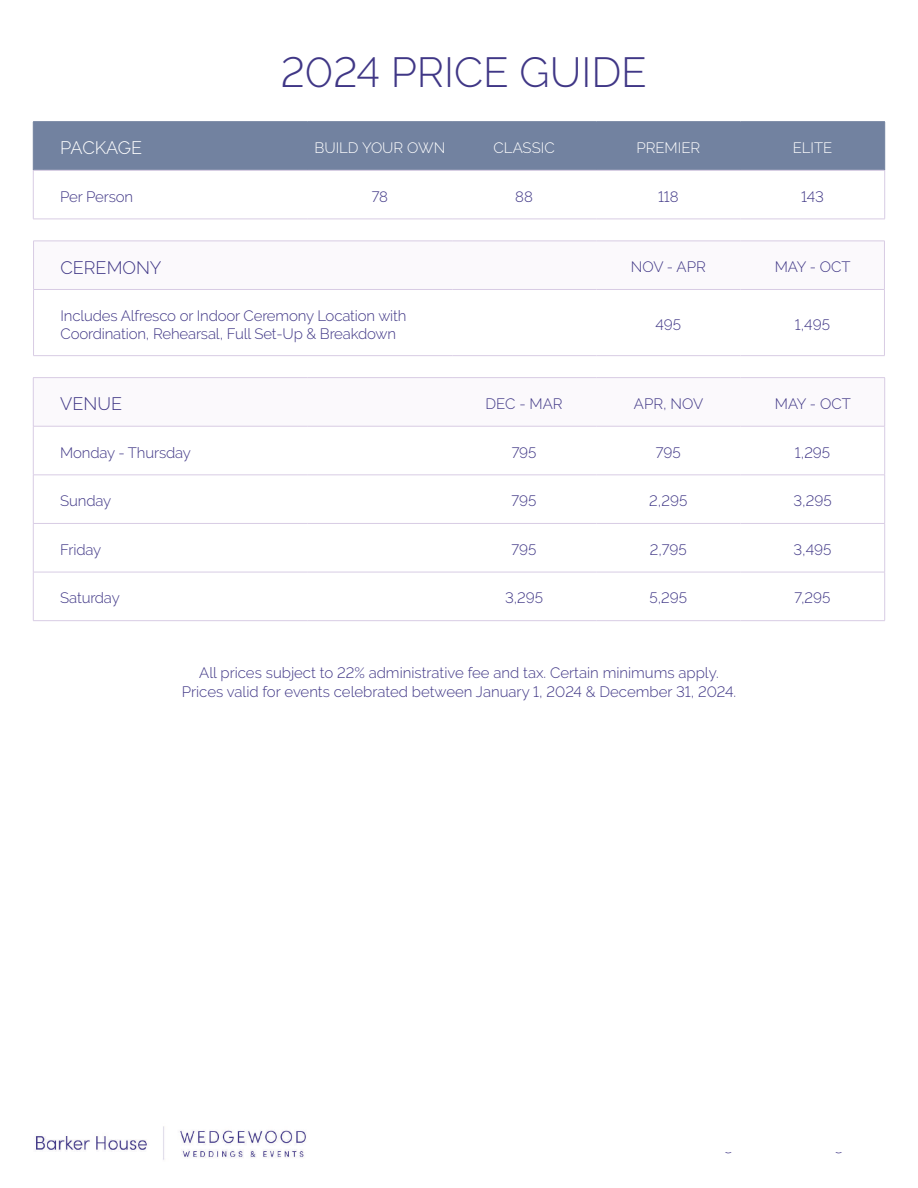
<style>
.page{position:relative;width:918px;height:1188px;background:#fff}
.page>*{position:absolute;margin:0;border:0;box-sizing:border-box;transform-origin:0 0}
.t1{font:300 42px "Raleway";color:#403786}
.t2{font:300 18px "Raleway";color:#403786}
.t3{font:300 18px "Raleway";letter-spacing:-.025em;color:#fff}
.t4{font:300 15px/18px "Raleway";letter-spacing:-.005em;color:#403786}
.t5{font:300 15px "Raleway";color:#fff}
</style>
<div class="page">
<div style="left:34px;top:122px;width:850px;height:48px;background:#7282a0"></div>
<hr style="left:33px;top:170px;width:275px;height:1px;background:#d8cce4">
<hr style="left:308px;top:170px;width:144px;height:1px;background:#d8cce4">
<hr style="left:452px;top:170px;width:144px;height:1px;background:#d8cce4">
<hr style="left:596px;top:170px;width:144px;height:1px;background:#d8cce4">
<hr style="left:740px;top:170px;width:145px;height:1px;background:#d8cce4">
<hr style="left:33px;top:170px;width:1px;height:49px;background:#d8cce4">
<hr style="left:884px;top:170px;width:1px;height:49px;background:#d8cce4">
<hr style="left:33px;top:219px;width:275px;height:1px;background:#d8cce4">
<hr style="left:308px;top:219px;width:144px;height:1px;background:#d8cce4">
<hr style="left:452px;top:219px;width:144px;height:1px;background:#d8cce4">
<hr style="left:596px;top:219px;width:144px;height:1px;background:#d8cce4">
<hr style="left:740px;top:219px;width:145px;height:1px;background:#d8cce4">
<hr style="left:33px;top:121px;width:275px;height:1px;background:#7282a0">
<hr style="left:33px;top:122px;width:1px;height:48px;background:#7282a0">
<hr style="left:308px;top:121px;width:144px;height:1px;background:#7282a0">
<hr style="left:452px;top:121px;width:144px;height:1px;background:#7282a0">
<hr style="left:596px;top:121px;width:144px;height:1px;background:#7282a0">
<hr style="left:740px;top:121px;width:145px;height:1px;background:#7282a0">
<hr style="left:884px;top:122px;width:1px;height:48px;background:#7282a0">
<hr style="left:33px;top:289px;width:419px;height:1px;background:#d8cce4">
<hr style="left:452px;top:289px;width:144px;height:1px;background:#d8cce4">
<hr style="left:596px;top:289px;width:144px;height:1px;background:#d8cce4">
<hr style="left:740px;top:289px;width:145px;height:1px;background:#d8cce4">
<hr style="left:33px;top:241px;width:419px;height:1px;background:#d8cce4">
<hr style="left:33px;top:241px;width:1px;height:48px;background:#d8cce4">
<hr style="left:452px;top:241px;width:144px;height:1px;background:#d8cce4">
<hr style="left:596px;top:241px;width:144px;height:1px;background:#d8cce4">
<hr style="left:740px;top:241px;width:145px;height:1px;background:#d8cce4">
<hr style="left:884px;top:241px;width:1px;height:48px;background:#d8cce4">
<hr style="left:33px;top:290px;width:1px;height:65px;background:#d8cce4">
<hr style="left:884px;top:290px;width:1px;height:65px;background:#d8cce4">
<hr style="left:33px;top:355px;width:419px;height:1px;background:#d8cce4">
<hr style="left:452px;top:355px;width:144px;height:1px;background:#d8cce4">
<hr style="left:596px;top:355px;width:144px;height:1px;background:#d8cce4">
<hr style="left:740px;top:355px;width:145px;height:1px;background:#d8cce4">
<svg style="left:34px;top:378px;width:850px;height:48px"></svg>
<hr style="left:33px;top:426px;width:1px;height:49px;background:#d8cce4">
<hr style="left:884px;top:426px;width:1px;height:49px;background:#d8cce4">
<hr style="left:33px;top:475px;width:1px;height:48px;background:#d8cce4">
<hr style="left:884px;top:475px;width:1px;height:48px;background:#d8cce4">
<hr style="left:33px;top:524px;width:1px;height:48px;background:#d8cce4">
<hr style="left:884px;top:524px;width:1px;height:48px;background:#d8cce4">
<hr style="left:33px;top:572px;width:275px;height:1px;background:#d8cce4">
<hr style="left:33px;top:572px;width:1px;height:48px;background:#d8cce4">
<hr style="left:884px;top:572px;width:1px;height:48px;background:#d8cce4">
<hr style="left:33px;top:620px;width:275px;height:1px;background:#d8cce4">
<hr style="left:33px;top:475px;width:275px;height:1px;background:#d8cce4">
<hr style="left:33px;top:523px;width:275px;height:1px;background:#d8cce4">
<hr style="left:308px;top:572px;width:144px;height:1px;background:#d8cce4">
<hr style="left:452px;top:572px;width:144px;height:1px;background:#d8cce4">
<hr style="left:596px;top:572px;width:144px;height:1px;background:#d8cce4">
<hr style="left:740px;top:572px;width:145px;height:1px;background:#d8cce4">
<hr style="left:308px;top:620px;width:144px;height:1px;background:#d8cce4">
<hr style="left:452px;top:620px;width:144px;height:1px;background:#d8cce4">
<hr style="left:596px;top:620px;width:144px;height:1px;background:#d8cce4">
<hr style="left:740px;top:620px;width:145px;height:1px;background:#d8cce4">
<hr style="left:33px;top:377px;width:275px;height:1px;background:#d8cce4">
<hr style="left:33px;top:378px;width:1px;height:48px;background:#d8cce4">
<hr style="left:308px;top:377px;width:144px;height:1px;background:#d8cce4">
<hr style="left:452px;top:377px;width:144px;height:1px;background:#d8cce4">
<hr style="left:596px;top:377px;width:144px;height:1px;background:#d8cce4">
<hr style="left:740px;top:377px;width:145px;height:1px;background:#d8cce4">
<hr style="left:884px;top:378px;width:1px;height:48px;background:#d8cce4">
<hr style="left:33px;top:426px;width:275px;height:1px;background:#d8cce4">
<hr style="left:308px;top:426px;width:144px;height:1px;background:#d8cce4">
<hr style="left:452px;top:426px;width:144px;height:1px;background:#d8cce4">
<hr style="left:596px;top:426px;width:144px;height:1px;background:#d8cce4">
<hr style="left:740px;top:426px;width:145px;height:1px;background:#d8cce4">
<hr style="left:308px;top:475px;width:144px;height:1px;background:#d8cce4">
<hr style="left:452px;top:475px;width:144px;height:1px;background:#d8cce4">
<hr style="left:596px;top:475px;width:144px;height:1px;background:#d8cce4">
<hr style="left:740px;top:475px;width:145px;height:1px;background:#d8cce4">
<hr style="left:308px;top:523px;width:144px;height:1px;background:#d8cce4">
<hr style="left:452px;top:523px;width:144px;height:1px;background:#d8cce4">
<hr style="left:596px;top:523px;width:144px;height:1px;background:#d8cce4">
<hr style="left:740px;top:523px;width:145px;height:1px;background:#d8cce4">
<img style="left:35px;top:1126px;width:271px;height:34px">
<h1 class="t1" style="left:281px;top:47px;width:368px">2024 PRICE GUIDE</h1>
<p class="t3" style="left:60px;top:138px;width:83px">PACKAGE</p>
<p class="t5" style="left:314px;top:139px;width:132px">BUILD YOUR OWN</p>
<p class="t5" style="left:494px;top:139px;width:63px">CLASSIC</p>
<p class="t5" style="left:636px;top:139px;width:65px">PREMIER</p>
<p class="t5" style="left:793px;top:139px;width:41px">ELITE</p>
<p class="t4" style="left:60px;top:187px;width:74px">Per Person</p>
<p class="t4" style="left:372px;top:187px;width:18px">78</p>
<p class="t4" style="left:515px;top:187px;width:19px">88</p>
<p class="t4" style="left:658px;top:187px;width:22px">118</p>
<p class="t4" style="left:801px;top:187px;width:24px">143</p>
<p class="t2" style="left:61px;top:257px;width:103px">CEREMONY</p>
<p class="t4" style="left:631px;top:258px;width:76px">NOV - APR</p>
<p class="t4" style="left:775px;top:258px;width:77px">MAY - OCT</p>
<p class="t4" style="left:61px;top:306px;width:348px">Includes Alfresco or Indoor Ceremony Location with<br>Coordination, Rehearsal, Full Set-Up &amp; Breakdown</p>
<p class="t4" style="left:655px;top:315px;width:27px">495</p>
<p class="t4" style="left:795px;top:315px;width:37px">1,495</p>
<p class="t2" style="left:60px;top:394px;width:63px">VENUE</p>
<p class="t4" style="left:486px;top:395px;width:79px">DEC - MAR</p>
<p class="t4" style="left:634px;top:395px;width:71px">APR, NOV</p>
<p class="t4" style="left:775px;top:395px;width:77px">MAY - OCT</p>
<p class="t4" style="left:60px;top:443px;width:132px">Monday - Thursday</p>
<p class="t4" style="left:512px;top:443px;width:26px">795</p>
<p class="t4" style="left:656px;top:443px;width:26px">795</p>
<p class="t4" style="left:795px;top:443px;width:37px">1,295</p>
<p class="t4" style="left:60px;top:492px;width:52px">Sunday</p>
<p class="t4" style="left:512px;top:492px;width:26px">795</p>
<p class="t4" style="left:649px;top:492px;width:40px">2,295</p>
<p class="t4" style="left:793px;top:492px;width:40px">3,295</p>
<p class="t4" style="left:60px;top:540px;width:42px">Friday</p>
<p class="t4" style="left:512px;top:540px;width:26px">795</p>
<p class="t4" style="left:650px;top:540px;width:39px">2,795</p>
<p class="t4" style="left:794px;top:540px;width:40px">3,495</p>
<p class="t4" style="left:60px;top:589px;width:61px">Saturday</p>
<p class="t4" style="left:505px;top:589px;width:40px">3,295</p>
<p class="t4" style="left:649px;top:589px;width:39px">5,295</p>
<p class="t4" style="left:795px;top:589px;width:37px">7,295</p>
<p class="t4" style="left:182px;top:662px;width:556px;line-height:19.5px;text-align:center">All prices subject to 22% administrative fee and tax. Certain minimums apply.<br>Prices valid for events celebrated between January 1, 2024 &amp; December 31, 2024.</p>
</div>
